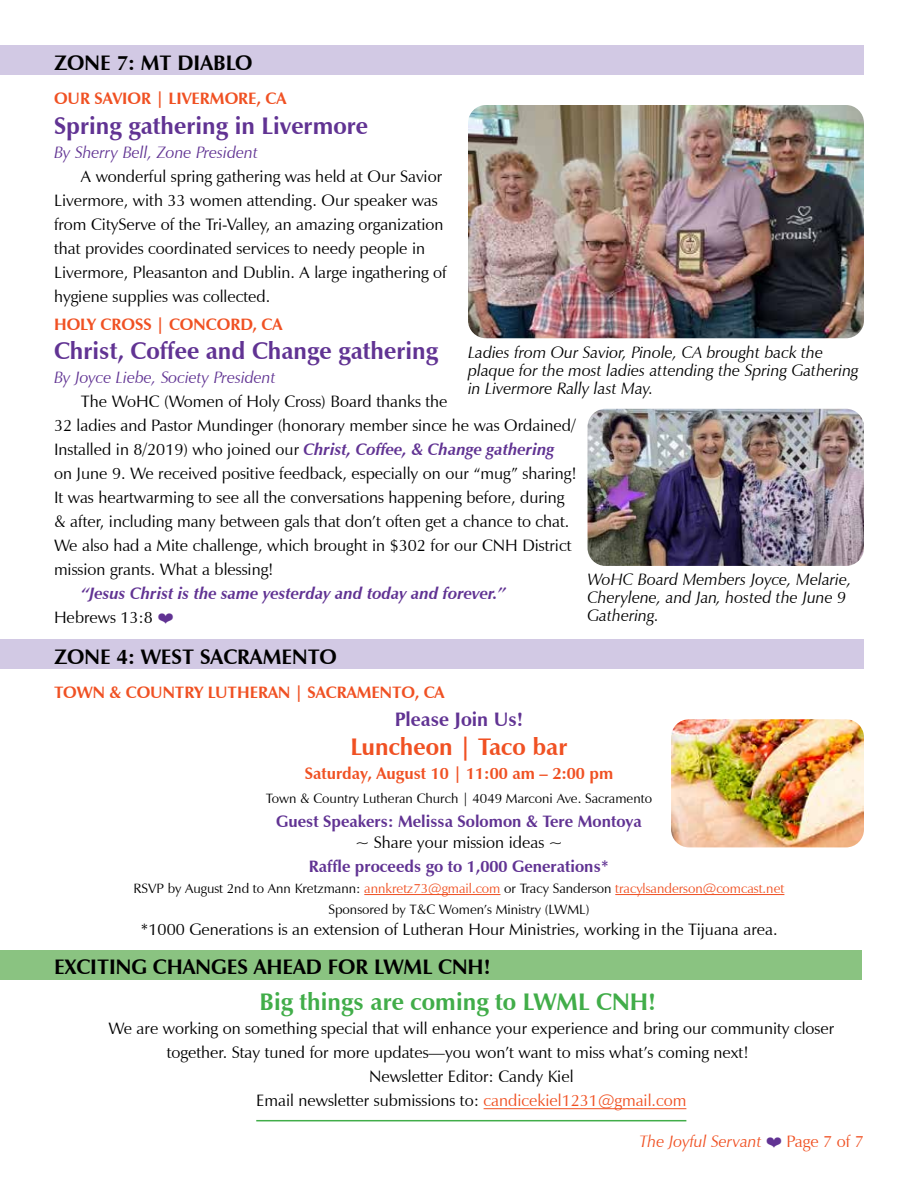
<style>
.page{position:relative;width:918px;height:1188px;background:#fff}
.page>*{position:absolute;margin:0;border:0;box-sizing:border-box;transform-origin:0 0}
.t1{font:700 24px "Zapf Humanist 601 BT";color:#613393}
.t2{font:700 24px "Zapf Humanist 601 BT";color:#41ad49}
.t3{font:700 24px "Zapf Humanist 601 BT";color:#f05123}
.t4{font:700 21px "Zapf Humanist 601 BT";color:#000}
.t5{font:700 19.5px "Zapf Humanist 601 BT";color:#613393}
.t6{font:16.5px/24px "Zapf Humanist 601 BT";color:#000}
.t7{font:italic 16.5px/18px "Zapf Humanist 601 BT";color:#000}
.t8{font:700 16.5px "Zapf Humanist 601 BT";color:#f05123}
.t9{font:700 16.5px "Zapf Humanist 601 BT";color:#613393}
.t10{font:italic 16.5px "Zapf Humanist 601 BT";color:#613393}
.t11{font:italic 700 16.5px "Zapf Humanist 601 BT";color:#613393}
.t12{font:italic 16.5px "Zapf Humanist 601 BT";color:#f05123}
.t13{font:16.5px "Zapf Humanist 601 BT";color:#f05123}
.t14{font:13.5px/21px "Zapf Humanist 601 BT";color:#000;text-align:center}
.s1{font-weight:700;font-style:italic;color:#613393}
.s2{color:#f05123}
</style>
<div class="page">
<div style="left:0;top:950px;width:862px;height:30px;background:#8ac381"></div>
<hr style="left:256px;top:1120px;width:430px;height:1px;background:#41ad49">
<hr style="left:484px;top:1108px;width:202px;height:1px;background:#f05123">
<div style="left:0;top:46px;width:864px;height:29px;background:#d2c9e4"></div>
<img style="left:468px;top:105px;width:396px;height:233px">
<img style="left:588px;top:409px;width:276px;height:157px">
<div style="left:0;top:640px;width:864px;height:29px;background:#d2c9e4"></div>
<hr style="left:364px;top:894px;width:136px;height:1px;background:#f05123">
<hr style="left:615px;top:894px;width:169px;height:1px;background:#f05123">
<img style="left:671px;top:719px;width:193px;height:128px">
<p class="t4" style="left:54px;top:50px;width:200px">ZONE 7: MT DIABLO</p>
<p class="t8" style="left:54px;top:89px;width:234px">OUR SAVIOR | LIVERMORE, CA</p>
<h1 class="t1" style="left:54px;top:111px;width:316px">Spring gathering in Livermore</h1>
<p class="t10" style="left:54px;top:142px;width:206px">By Sherry Bell, Zone President</p>
<p class="t6" style="left:54px;top:164px;width:394px;text-indent:27px">A wonderful spring gathering was held at Our Savior Livermore, with 33 women attending. Our speaker was from CityServe of the Tri-Valley, an amazing organization that provides coordinated services to needy people in Livermore, Pleasanton and Dublin. A large ingathering of hygiene supplies was collected.</p>
<p class="t8" style="left:54px;top:314px;width:230px">HOLY CROSS | CONCORD, CA</p>
<h1 class="t1" style="left:54px;top:336px;width:386px">Christ, Coffee and Change gathering</h1>
<p class="t10" style="left:54px;top:367px;width:223px">By Joyce Liebe, Society President</p>
<p class="t6" style="left:54px;top:389px;width:524px;text-indent:27px">The WoHC (Women of Holy Cross) Board thanks the<br>32 ladies and Pastor Mundinger (honorary member since he was Ordained/ Installed in 8/2019) who joined our <span class="s1">Christ, Coffee, &amp; Change gathering<br></span>on June 9. We received positive feedback, especially on our “mug” sharing!<br>It was heartwarming to see all the conversations happening before, during &amp; after, including many between gals that don’t often get a chance to chat.<br>We also had a Mite challenge, which brought in $302 for our CNH District mission grants. What a blessing!</p>
<p class="t11" style="left:81px;top:583px;width:426px">“Jesus Christ is the same yesterday and today and forever.”</p>
<p class="t6" style="left:54px;top:605px;width:100px">Hebrews 13:8</p>
<p class="t7" style="left:468px;top:343px;width:392px">Ladies from Our Savior, Pinole, CA brought back the plaque for the most ladies attending the Spring Gathering in Livermore Rally last May.</p>
<p class="t7" style="left:588px;top:571px;width:266px">WoHC Board Members Joyce, Melarie,<br>Cherylene, and Jan, hosted the June 9<br>Gathering.</p>
<p class="t4" style="left:54px;top:644px;width:284px">ZONE 4: WEST SACRAMENTO</p>
<p class="t8" style="left:54px;top:683px;width:392px">TOWN &amp; COUNTRY LUTHERAN | SACRAMENTO, CA</p>
<p class="t5" style="left:395px;top:707px;width:130px">Please Join Us!</p>
<h1 class="t3" style="left:350px;top:732px;width:219px">Luncheon | Taco bar</h1>
<p class="t8" style="left:305px;top:764px;width:310px">Saturday, August 10 | 11:00 am – 2:00 pm</p>
<p class="t14" style="left:266px;top:788px;width:388px">Town &amp; Country Lutheran Church | 4049 Marconi Ave. Sacramento</p>
<p class="t9" style="left:276px;top:811px;width:367px">Guest Speakers: Melissa Solomon &amp; Tere Montoya</p>
<p class="t6" style="left:355px;top:830px;width:209px">~ Share your mission ideas ~</p>
<p class="t9" style="left:309px;top:856px;width:302px">Raffle proceeds go to 1,000 Generations*</p>
<p class="t14" style="left:134px;top:878px;width:652px">RSVP by August 2nd to Ann Kretzmann: <span class="s2">annkretz73@gmail.com</span> or Tracy Sanderson <span class="s2">tracylsanderson@comcast.net<br></span>Sponsored by T&amp;C Women’s Ministry (LWML)</p>
<p class="t6" style="left:140px;top:917px;width:639px">*1000 Generations is an extension of Lutheran Hour Ministries, working in the Tijuana area.</p>
<p class="t4" style="left:54px;top:954px;width:438px">EXCITING CHANGES AHEAD FOR LWML CNH!</p>
<h1 class="t2" style="left:260px;top:987px;width:398px">Big things are coming to LWML CNH!</h1>
<p class="t6" style="left:108px;top:1017px;width:727px">We are working on something special that will enhance your experience and bring our community closer</p>
<p class="t6" style="left:167px;top:1041px;width:583px">together. Stay tuned for more updates—you won’t want to miss what’s coming next!</p>
<p class="t6" style="left:369px;top:1065px;width:206px">Newsletter Editor: Candy Kiel</p>
<p class="t6" style="left:256px;top:1089px;width:432px">Email newsletter submissions to: <span class="s2">candicekiel1231@gmail.com</span></p>
<p class="t12" style="left:640px;top:1131px;width:124px">The Joyful Servant</p>
<p class="t13" style="left:787px;top:1131px;width:79px">Page 7 of 7</p>
</div>
